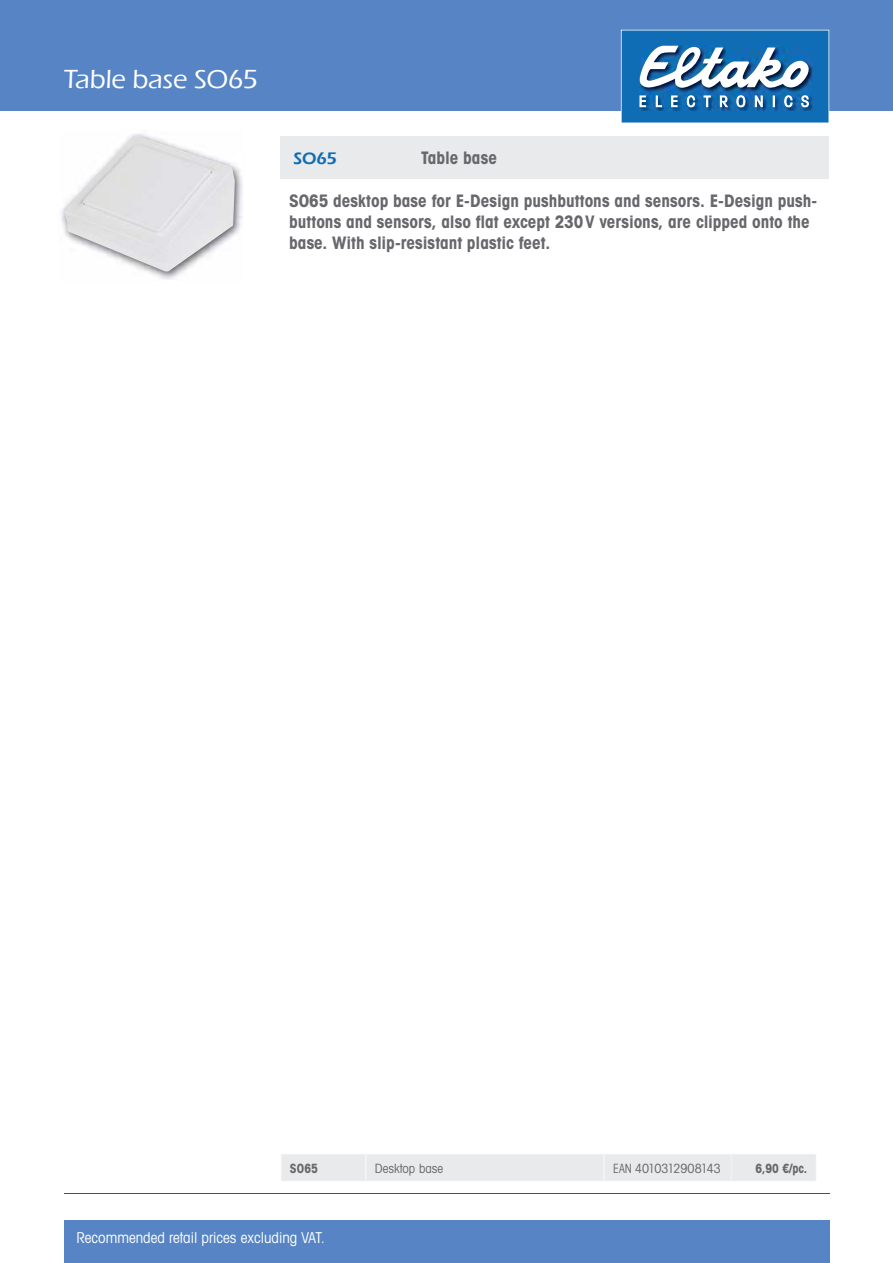
<style>
.page{position:relative;width:893px;height:1263px;background:#fff}
.page>*{position:absolute;margin:0;border:0;box-sizing:border-box;transform-origin:0 0}
.t1{font:500 27px "Eras ITC";letter-spacing:-.01em;color:#fff}
.t2{font:700 condensed 17.25px/20.7px "Avant Garde";color:#68676c}
.t3{font:600 17.25px "Eras ITC";color:#0e6db5}
.t4{font:condensed 15px "Avant Garde";color:#fff}
.t5{font:condensed 12.75px "Avant Garde";color:#68676c;scale:.9 1}
.t6{font:700 condensed 12.75px "Avant Garde";letter-spacing:.01em;color:#68676c;scale:.95 1}
.t7{font:condensed 12.75px "Avant Garde";color:#68676c}
</style>
<div class="page">
<div style="left:0;top:0;width:893px;height:111px;background:#5684c4"></div>
<svg style="left:621px;top:30px;width:208px;height:93px;background:#4486bb"></svg>
<div style="left:64px;top:1220px;width:765px;height:43px;background:#5684c4"></div>
<hr style="left:64px;top:1194px;width:765px;height:1px;background:#504e53">
<div style="left:281px;top:136px;width:548px;height:43px;background:#e9eaeb"></div>
<div style="left:281px;top:1154px;width:535px;height:27px;background:#e9eaeb"></div>
<img style="left:61px;top:133px;width:182px;height:147px">
<img style="left:64px;top:135px;width:171px;height:137px">
<h1 class="t1" style="left:64px;top:64px;width:196px">Table base SO65</h1>
<p class="t3" style="left:293px;top:149px;width:45px">SO65</p>
<p class="t2" style="left:421px;top:149px;width:77px">Table base</p>
<p class="t2" style="left:289px;top:192px;width:529px">SO65 desktop base for E-Design pushbuttons and sensors. E-Design push&shy;buttons and sensors, also flat except 230V versions, are clipped onto the base. With slip-resistant plastic feet.</p>
<p class="t6" style="left:290px;top:1164px;width:31px">SO65</p>
<p class="t7" style="left:375px;top:1163px;width:70px">Desktop base</p>
<p class="t5" style="left:613px;top:1163px;width:121px">EAN 4010312908143</p>
<p class="t6" style="left:755px;top:1164px;width:56px">6,90 €/pc.</p>
<p class="t4" style="left:77px;top:1232px;width:250px">Recommended retail prices excluding VAT.</p>
</div>
